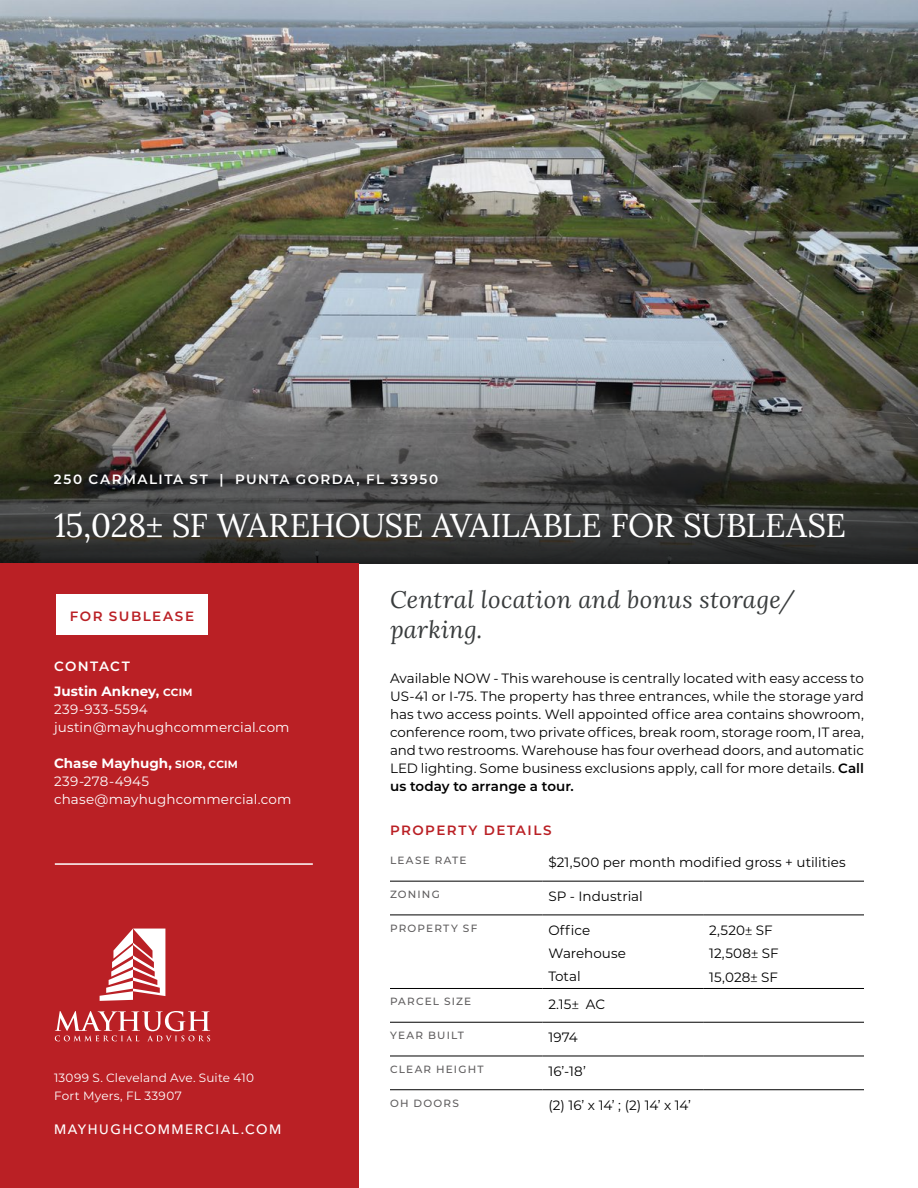
<style>
.page{position:relative;width:918px;height:1188px;background:#fff}
.page>*{position:absolute;margin:0;border:0;box-sizing:border-box;transform-origin:0 0}
.t1{font:33px "Lora";letter-spacing:-.015em;color:#fff}
.t2{font:italic 24px/30px "Lora";letter-spacing:.01em;color:#393c3d}
.t3{font:13.5px/18px "Montserrat";color:#000}
.t4{font:13.5px/18px "Montserrat";letter-spacing:.01em;color:#fff}
.t5{font:600 13.5px "Montserrat";letter-spacing:.11em;color:#fff}
.t6{font:600 13.5px "Montserrat";letter-spacing:.11em;color:#ba2025}
.t7{font:700 13.5px/24.8px "Montserrat";letter-spacing:.005em;color:#fff}
.t8{font:500 13.5px "Avenir Next LT Pro";letter-spacing:.115em;color:#fff}
.t9{font:12px/18px "Montserrat";letter-spacing:.015em;color:#fff}
.t10{font:500 10.5px "Montserrat";letter-spacing:.115em;color:#5f5d5e}
.s1{font-weight:600}
.s2{font-size:10.5px}
.s3{font-weight:700}
.s4{font-weight:700;font-size:10.5px}
.s5{font-family:"Lora"}
</style>
<div class="page">
<img style="left:0;top:0;width:918px;height:282px">
<svg style="left:0;top:282px;width:918px;height:282px;background:#5d5f5b"></svg>
<div style="left:0;top:564px;width:359px;height:624px;background:#ba2025"></div>
<div style="left:56px;top:594px;width:152px;height:40px;background:#fff"></div>
<hr style="left:390px;top:881px;width:152px;height:1px;background:#000">
<hr style="left:542px;top:881px;width:161px;height:1px;background:#000">
<hr style="left:703px;top:881px;width:161px;height:1px;background:#000">
<hr style="left:390px;top:915px;width:152px;height:1px;background:#000">
<hr style="left:542px;top:915px;width:161px;height:1px;background:#000">
<hr style="left:703px;top:915px;width:161px;height:1px;background:#000">
<hr style="left:390px;top:988px;width:152px;height:1px;background:#000">
<hr style="left:542px;top:988px;width:161px;height:1px;background:#000">
<hr style="left:703px;top:988px;width:161px;height:1px;background:#000">
<hr style="left:390px;top:1022px;width:152px;height:1px;background:#000">
<hr style="left:542px;top:1022px;width:161px;height:1px;background:#000">
<hr style="left:703px;top:1022px;width:161px;height:1px;background:#000">
<hr style="left:390px;top:1056px;width:152px;height:1px;background:#000">
<hr style="left:542px;top:1056px;width:161px;height:1px;background:#000">
<hr style="left:703px;top:1056px;width:161px;height:1px;background:#000">
<hr style="left:390px;top:1089px;width:152px;height:1px;background:#000">
<hr style="left:542px;top:1089px;width:161px;height:1px;background:#000">
<hr style="left:703px;top:1089px;width:161px;height:1px;background:#000">
<svg style="left:55px;top:1011px;width:155px;height:30px"></svg>
<svg style="left:100px;top:929px;width:65px;height:72px"></svg>
<hr style="left:55px;top:863px;width:258px;height:2px;background:#fff">
<p class="t5" style="left:54px;top:469px;width:386px">250 CARMALITA ST | PUNTA GORDA, FL 33950</p>
<h1 class="t1" style="left:54px;top:500px;width:794px">15,028± SF WAREHOUSE AVAILABLE FOR SUBLEASE</h1>
<p class="t6" style="left:70px;top:606px;width:126px">FOR SUBLEASE</p>
<p class="t7" style="left:54px;top:653px;width:140px"><span class="s1">CONTACT<br></span>Justin Ankney, <span class="s2">CCIM</span></p>
<p class="t4" style="left:54px;top:699px;width:237px">239-933-5594 justin@mayhughcommercial.com</p>
<p class="t4" style="left:54px;top:753px;width:239px"><span class="s3">Chase Mayhugh,</span> <span class="s4">SIOR, CCIM<br></span>239-278-4945 chase@mayhughcommercial.com</p>
<p class="t9" style="left:54px;top:1068px;width:201px">13099 S. Cleveland Ave. Suite 410<br>Fort Myers, FL 33907</p>
<p class="t8" style="left:54px;top:1121px;width:229px">MAYHUGHCOMMERCIAL.COM</p>
<h2 class="t2" style="left:390px;top:584px;width:406px">Central location and bonus storage/ parking.</h2>
<p class="t3" style="left:390px;top:669px;width:476px;text-align:justify">Available NOW - This warehouse is centrally located with easy access to US-41 or I-75. The property has three entrances, while the storage yard has two access points. Well appointed office area contains showroom, conference room, two private offices, break room, storage room, IT area, and two restrooms. Warehouse has four overhead doors, and automatic LED lighting. Some business exclusions apply, call for more details. <span class="s1">Call us today to arrange a tour.</span></p>
<p class="t6" style="left:390px;top:820px;width:163px">PROPERTY DETAILS</p>
<p class="t10" style="left:390px;top:853px;width:78px">LEASE RATE</p>
<p class="t3" style="left:548px;top:853px;width:299px">$21,500 per month modified gross + utilities</p>
<p class="t10" style="left:390px;top:887px;width:51px">ZONING</p>
<p class="t3" style="left:548px;top:887px;width:96px">SP - Industrial</p>
<p class="t10" style="left:390px;top:921px;width:89px">PROPERTY SF</p>
<p class="t3" style="left:548px;top:918px;width:79px;line-height:23.2px">Office<br>Warehouse<br>Total</p>
<p class="t3" style="left:709px;top:918px;width:71px;line-height:23.2px">2,520<span class="s5">±</span> SF<br>12,508<span class="s5">±</span> SF<br>15,028<span class="s5">±</span> SF</p>
<p class="t10" style="left:390px;top:994px;width:83px">PARCEL SIZE</p>
<p class="t3" style="left:548px;top:995px;width:58px">2.15<span class="s5">±</span> AC</p>
<p class="t10" style="left:390px;top:1028px;width:75px">YEAR BUILT</p>
<p class="t3" style="left:548px;top:1028px;width:31px">1974</p>
<p class="t10" style="left:390px;top:1062px;width:95px">CLEAR HEIGHT</p>
<p class="t3" style="left:548px;top:1062px;width:39px">16’-18’</p>
<p class="t10" style="left:390px;top:1096px;width:71px">OH DOORS</p>
<p class="t3" style="left:548px;top:1095px;width:144px">(2) 16’ x 14’ ; (2) 14’ x 14’</p>
</div>
